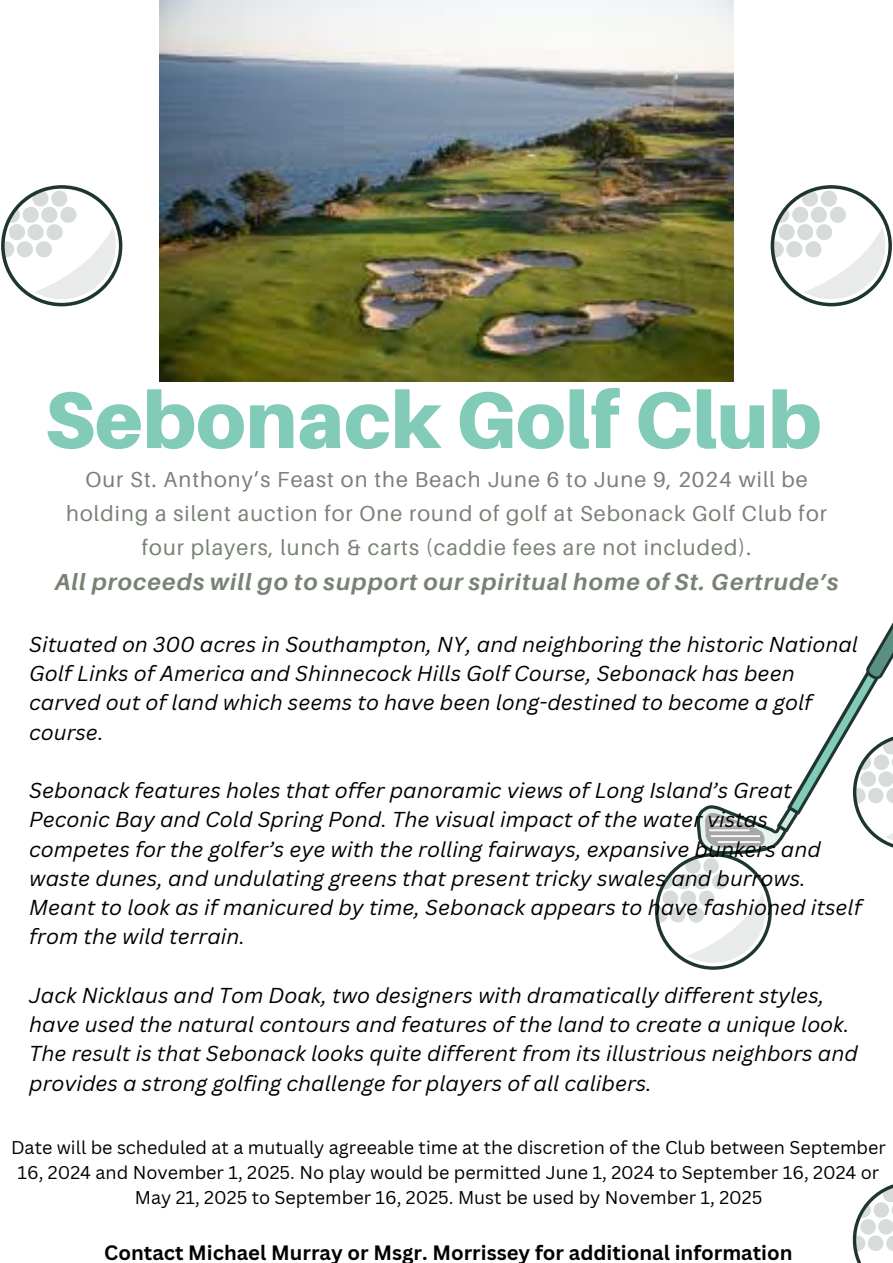
<style>
.page{position:relative;width:893px;height:1263px;background:#fff}
.page>*{position:absolute;margin:0;border:0;box-sizing:border-box;transform-origin:0 0}
.t1{font:900 79.8px "Aileron";color:#82cbb8}
.t2{font:italic 700 23.17px "Aileron";letter-spacing:.05em;color:#788275}
.t3{font:21.67px/33.8px "Aileron";letter-spacing:.05em;color:#788275;text-align:center}
.t4{font:italic 21px/29.2px "Canva Sans";color:#000}
.t5{font:700 20.25px "Canva Sans";color:#000}
.t6{font:18px/24.8px "Canva Sans";color:#000;text-align:center}
</style>
<div class="page">
<svg style="left:1px;top:185px;width:121px;height:121px"></svg>
<svg style="left:655px;top:622px;width:238px;height:348px"></svg>
<svg style="left:853px;top:1184px;width:40px;height:79px"></svg>
<img style="left:159px;top:0;width:575px;height:382px">
<svg style="left:770px;top:185px;width:122px;height:121px"></svg>
<p class="t1" style="left:45px;top:371px;width:778px">Sebonack Golf Club</p>
<p class="t3" style="left:66px;top:462px;width:762px">Our St. Anthony’s Feast on the Beach June 6 to June 9, 2024 will be holding a silent auction for One round of golf at Sebonack Golf Club for four players, lunch &amp; carts (caddie fees are not included).</p>
<p class="t2" style="left:55px;top:567px;width:785px">All proceeds will go to support our spiritual home of St. Gertrude’s</p>
<h1 class="t4" style="left:29px;top:629px;width:830px">Situated on 300 acres in Southampton, NY, and neighboring the historic National Golf Links of America and Shinnecock Hills Golf Course, Sebonack has been carved out of land which seems to have been long-destined to become a golf course.</h1>
<h3 class="t4" style="left:29px;top:775px;width:834px">Sebonack features holes that offer panoramic views of Long Island’s Great Peconic Bay and Cold Spring Pond. The visual impact of the water vistas competes for the golfer’s eye with the rolling fairways, expansive bunkers and waste dunes, and undulating greens that present tricky swales and burrows.<br>Meant to look as if manicured by time, Sebonack appears to have fashioned itself from the wild terrain.</h3>
<p class="t4" style="left:29px;top:980px;width:830px">Jack Nicklaus and Tom Doak, two designers with dramatically different styles, have used the natural contours and features of the land to create a unique look.<br>The result is that Sebonack looks quite different from its illustrious neighbors and provides a strong golfing challenge for players of all calibers.</p>
<p class="t6" style="left:11px;top:1135px;width:876px">Date will be scheduled at a mutually agreeable time at the discretion of the Club between September<br>16, 2024 and November 1, 2025. No play would be permitted June 1, 2024 to September 16, 2024 or<br>May 21, 2025 to September 16, 2025. Must be used by November 1, 2025</p>
<h3 class="t5" style="left:104px;top:1238px;width:690px">Contact Michael Murray or Msgr. Morrissey for additional information</h3>
</div>
